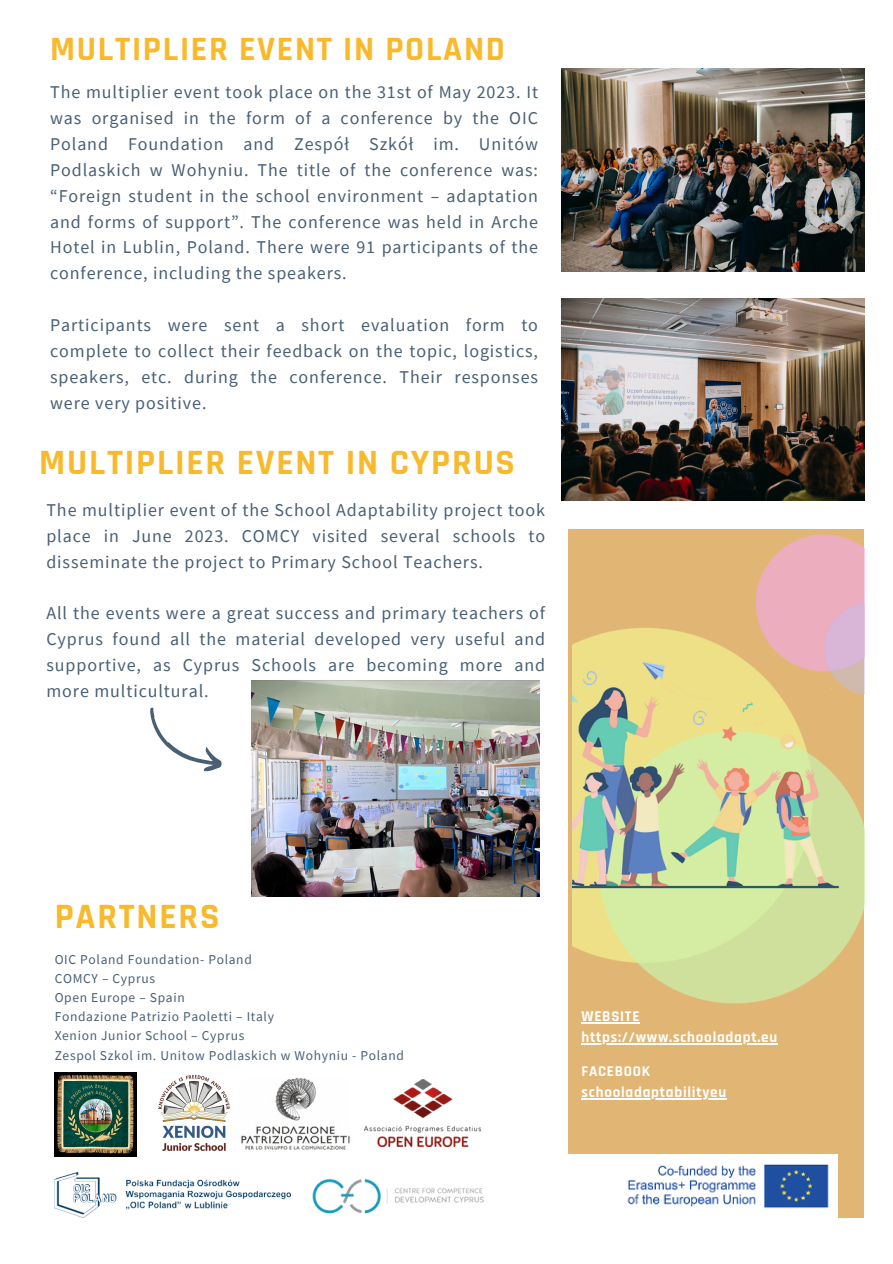
<style>
.page{position:relative;width:893px;height:1264px;background:#fff}
.page>*{position:absolute;margin:0;border:0;box-sizing:border-box;transform-origin:0 0}
.t1{font:700 36px "Rajdhani";letter-spacing:.05em;color:#f8b92c}
.t2{font:700 34.35px "Rajdhani";letter-spacing:.05em;color:#f8b92c}
.t3{font:18px/25.8px "Source Sans Pro";letter-spacing:.05em;color:#495f74;text-align:justify}
.t4{font:700 15px "Rajdhani";letter-spacing:.05em;color:#fff}
.t5{font:13.5px "Source Sans Pro";letter-spacing:.05em;color:#495f74}
</style>
<div class="page">
<div style="left:568px;top:529px;width:295px;height:688px;background:#e1b674"></div>
<img style="left:572px;top:529px;width:292px;height:488px">
<img style="left:55px;top:1072px;width:82px;height:83px">
<img style="left:158px;top:1075px;width:72px;height:76px">
<img style="left:55px;top:1172px;width:236px;height:45px">
<img style="left:312px;top:1178px;width:172px;height:36px">
<img style="left:241px;top:1078px;width:109px;height:72px">
<img style="left:365px;top:1079px;width:115px;height:67px">
<img style="left:568px;top:1154px;width:269px;height:63px">
<img style="left:251px;top:681px;width:288px;height:215px">
<img style="left:561px;top:298px;width:303px;height:203px">
<img style="left:561px;top:69px;width:303px;height:202px">
<hr style="left:581px;top:1098px;width:146px;height:1px;background:#fff">
<hr style="left:581px;top:1022px;width:59px;height:1px;background:#fff">
<hr style="left:581px;top:1043px;width:197px;height:1px;background:#fff">
<svg style="left:150px;top:707px;width:72px;height:65px"></svg>
<p class="t2" style="left:50px;top:28px;width:456px">MULTIPLIER EVENT IN POLAND</p>
<p class="t3" style="left:50px;top:79px;width:489px">The multiplier event took place on the 31st of May 2023. It was organised in the form of a conference by the OIC Poland Foundation and Zespół Szkół im. Unitów Podlaskich w Wohyniu. The title of the conference was: “Foreign student in the school environment – adaptation and forms of support”. The conference was held in Arche Hotel in Lublin, Poland. There were 91 participants of the conference, including the speakers.</p>
<p class="t3" style="left:50px;top:312px;width:489px">Participants were sent a short evaluation form to complete to collect their feedback on the topic, logistics, speakers, etc. during the conference. Their responses were very positive.</p>
<p class="t1" style="left:39px;top:440px;width:477px">MULTIPLIER EVENT IN CYPRUS</p>
<p class="t3" style="left:46px;top:496px;width:500px">The multiplier event of the School Adaptability project took place in June 2023. COMCY visited several schools to disseminate the project to Primary School Teachers.</p>
<p class="t3" style="left:46px;top:600px;width:500px">All the events were a great success and primary teachers of Cyprus found all the material developed very useful and supportive, as Cyprus Schools are becoming more and more multicultural.</p>
<p class="t1" style="left:55px;top:894px;width:166px">PARTNERS</p>
<p class="t5" style="left:55px;top:950px;width:199px">OIC Poland Foundation- Poland</p>
<p class="t5" style="left:55px;top:969px;width:102px">COMCY – Cyprus</p>
<p class="t5" style="left:55px;top:988px;width:132px">Open Europe – Spain</p>
<p class="t5" style="left:55px;top:1007px;width:221px">Fondazione Patrizio Paoletti – Italy</p>
<p class="t5" style="left:55px;top:1027px;width:191px">Xenion Junior School – Cyprus</p>
<p class="t5" style="left:55px;top:1046px;width:350px">Zespol Szkol im. Unitow Podlaskich w Wohyniu - Poland</p>
<p class="t4" style="left:581px;top:1007px;width:59px">WEBSITE</p>
<p class="t4" style="left:581px;top:1028px;width:197px">https://www.schooladapt.eu</p>
<p class="t4" style="left:581px;top:1061px;width:70px">FACEBOOK</p>
<p class="t4" style="left:581px;top:1083px;width:146px">schooladaptabilityeu</p>
</div>
